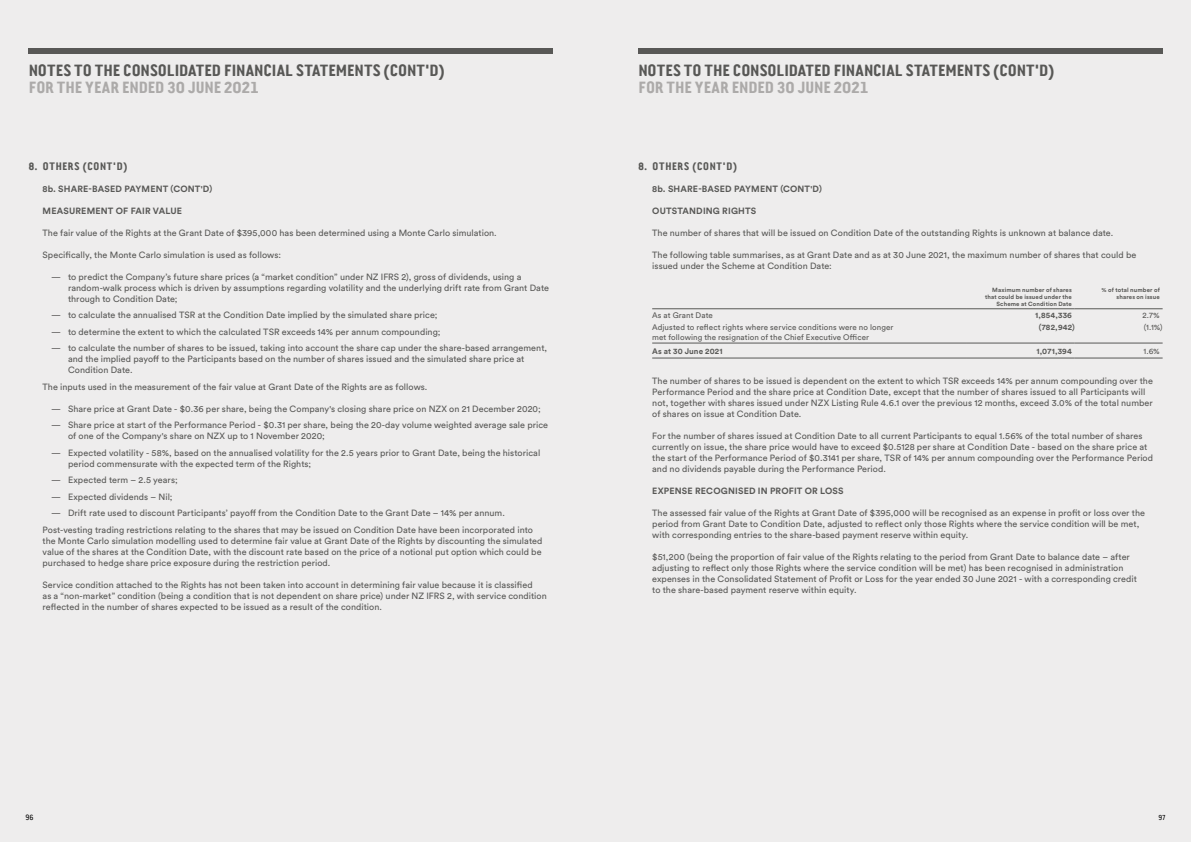
<style>
.page{position:relative;width:1191px;height:842px;background:#fff}
.page>*{position:absolute;margin:0;border:0;box-sizing:border-box;transform-origin:0 0}
.t1{font:700 16.5px "Van Condensed LF";letter-spacing:-.045em;color:#585856}
.t2{font:700 16.5px "Van Condensed LF";letter-spacing:-.045em;color:#acaaa9}
.t3{font:700 11px "Van Condensed LF";letter-spacing:.01em;color:#585856}
.t4{font:9px/11px "Circular Std";letter-spacing:.005em;color:#585856}
.t5{font:700 9px "Circular Std";letter-spacing:.02em;color:#585856}
.t6{font:8px/10px "Circular Std";letter-spacing:.01em;color:#585856}
.t7{font:700 8px "Circular Std";letter-spacing:.02em;color:#585856}
.t8{font:8px "Van Condensed LF";color:#000}
.t9{font:7.5px "Van Condensed LF";color:#000}
.t10{font:700 6px/7.2px "Circular Std";letter-spacing:.02em;color:#585856;text-align:right}
</style>
<div class="page">
<div style="left:595px;top:0;width:596px;height:842px;background:#eeeded"></div>
<div style="left:0;top:0;width:595px;height:842px;background:#eeeded"></div>
<div style="left:28px;top:48px;width:525px;height:6px;background:#585856"></div>
<div style="left:638px;top:48px;width:524px;height:6px;background:#585856"></div>
<hr style="left:652px;top:343px;width:315px;height:1px;background:#585856">
<hr style="left:967px;top:343px;width:107px;height:1px;background:#585856">
<hr style="left:1074px;top:343px;width:88px;height:1px;background:#585856">
<hr style="left:652px;top:357px;width:315px;height:1px;background:#585856">
<hr style="left:967px;top:357px;width:107px;height:1px;background:#585856">
<hr style="left:1074px;top:357px;width:88px;height:1px;background:#585856">
<hr style="left:967px;top:309px;width:107px;height:1px;background:#585856">
<hr style="left:1074px;top:309px;width:88px;height:1px;background:#585856">
<hr style="left:652px;top:309px;width:315px;height:1px;background:#585856">
<h1 class="t1" style="left:28px;top:60px;width:418px">NOTES TO THE CONSOLIDATED FINANCIAL STATEMENTS (CONT'D)</h1>
<h1 class="t2" style="left:28px;top:77px;width:232px">FOR THE YEAR ENDED 30 JUNE 2021</h1>
<p class="t3" style="left:28px;top:159px;width:101px">8. OTHERS (CONT'D)</p>
<p class="t5" style="left:43px;top:183px;width:171px">8b. SHARE-BASED PAYMENT (CONT'D)</p>
<p class="t5" style="left:43px;top:205px;width:141px">MEASUREMENT OF FAIR VALUE</p>
<p class="t4" style="left:43px;top:227px;width:456px">The fair value of the Rights at the Grant Date of $395,000 has been determined using a Monte Carlo simulation.</p>
<p class="t4" style="left:43px;top:249px;width:240px">Specifically, the Monte Carlo simulation is used as follows:</p>
<p class="t4" style="left:68px;top:271px;width:482px;text-indent:-17px">— to predict the Company’s future share prices (a “market condition” under NZ IFRS 2), gross of dividends, using a random-walk process which is driven by assumptions regarding volatility and the underlying drift rate from Grant Date through to Condition Date;</p>
<p class="t4" style="left:51px;top:309px;width:388px">— to calculate the annualised TSR at the Condition Date implied by the simulated share price;</p>
<p class="t4" style="left:51px;top:326px;width:391px">— to determine the extent to which the calculated TSR exceeds 14% per annum compounding;</p>
<p class="t4" style="left:68px;top:342px;width:480px;text-indent:-17px">— to calculate the number of shares to be issued, taking into account the share cap under the share-based arrangement, and the implied payoff to the Participants based on the number of shares issued and the simulated share price at<br>Condition Date.</p>
<p class="t4" style="left:43px;top:381px;width:386px">The inputs used in the measurement of the fair value at Grant Date of the Rights are as follows.</p>
<p class="t4" style="left:51px;top:403px;width:491px">— Share price at Grant Date - $0.36 per share, being the Company's closing share price on NZX on 21 December 2020;</p>
<p class="t4" style="left:68px;top:419px;width:481px;text-indent:-17px">— Share price at start of the Performance Period - $0.31 per share, being the 20-day volume weighted average sale price of one of the Company's share on NZX up to 1 November 2020;</p>
<p class="t4" style="left:68px;top:447px;width:474px;text-indent:-17px">— Expected volatility - 58%, based on the annualised volatility for the 2.5 years prior to Grant Date, being the historical period commensurate with the expected term of the Rights;</p>
<p class="t4" style="left:51px;top:474px;width:128px">— Expected term – 2.5 years;</p>
<p class="t4" style="left:51px;top:491px;width:123px">— Expected dividends – Nil;</p>
<p class="t4" style="left:43px;top:505px;width:492px;line-height:16.5px;text-indent:9px">— Drift rate used to discount Participants’ payoff from the Condition Date to the Grant Date – 14% per annum.<br>Post-vesting trading restrictions relating to the shares that may be issued on Condition Date have been incorporated into</p>
<p class="t4" style="left:43px;top:535px;width:501px;text-align:justify">the Monte Carlo simulation modelling used to determine fair value at Grant Date of the Rights by discounting the simulated value of the shares at the Condition Date, with the discount rate based on the price of a notional put option which could be purchased to hedge share price exposure during the restriction period.</p>
<p class="t4" style="left:43px;top:579px;width:506px">Service condition attached to the Rights has not been taken into account in determining fair value because it is classified<br>as a “non-market” condition (being a condition that is not dependent on share price) under NZ IFRS 2, with service condition reflected in the number of shares expected to be issued as a result of the condition.</p>
<h1 class="t1" style="left:638px;top:60px;width:418px">NOTES TO THE CONSOLIDATED FINANCIAL STATEMENTS (CONT'D)</h1>
<h1 class="t2" style="left:638px;top:77px;width:232px">FOR THE YEAR ENDED 30 JUNE 2021</h1>
<p class="t3" style="left:638px;top:159px;width:101px">8. OTHERS (CONT'D)</p>
<p class="t5" style="left:652px;top:183px;width:171px">8b. SHARE-BASED PAYMENT (CONT'D)</p>
<p class="t5" style="left:652px;top:205px;width:106px">OUTSTANDING RIGHTS</p>
<p class="t4" style="left:652px;top:227px;width:462px">The number of shares that will be issued on Condition Date of the outstanding Rights is unknown at balance date.</p>
<p class="t4" style="left:652px;top:249px;width:486px">The following table summarises, as at Grant Date and as at 30 June 2021, the maximum number of shares that could be issued under the Scheme at Condition Date:</p>
<p class="t10" style="left:985px;top:286px;width:88px">Maximum number of shares that could be issued under the<br>Scheme at Condition Date</p>
<p class="t10" style="left:1101px;top:286px;width:60px">% of total number of shares on issue</p>
<p class="t6" style="left:652px;top:310px;width:62px">As at Grant Date</p>
<p class="t7" style="left:1035px;top:310px;width:38px">1,854,336</p>
<p class="t6" style="left:1142px;top:310px;width:19px">2.7%</p>
<p class="t6" style="left:652px;top:322px;width:243px">Adjusted to reflect rights where service conditions were no longer met following the resignation of the Chief Executive Officer</p>
<p class="t7" style="left:1039px;top:322px;width:37px">(782,942)</p>
<p class="t6" style="left:1143px;top:322px;width:20px">(1.1%)</p>
<p class="t7" style="left:652px;top:346px;width:72px">As at 30 June 2021</p>
<p class="t7" style="left:1036px;top:346px;width:37px">1,071,394</p>
<p class="t6" style="left:1143px;top:346px;width:18px">1.6%</p>
<p class="t4" style="left:652px;top:375px;width:502px">The number of shares to be issued is dependent on the extent to which TSR exceeds 14% per annum compounding over the Performance Period and the share price at Condition Date, except that the number of shares issued to all Participants will not, together with shares issued under NZX Listing Rule 4.6.1 over the previous 12 months, exceed 3.0% of the total number of shares on issue at Condition Date.</p>
<p class="t4" style="left:652px;top:430px;width:502px">For the number of shares issued at Condition Date to all current Participants to equal 1.56% of the total number of shares currently on issue, the share price would have to exceed $0.5128 per share at Condition Date - based on the share price at the start of the Performance Period of $0.3141 per share, TSR of 14% per annum compounding over the Performance Period and no dividends payable during the Performance Period.</p>
<p class="t5" style="left:652px;top:485px;width:193px">EXPENSE RECOGNISED IN PROFIT OR LOSS</p>
<p class="t4" style="left:652px;top:507px;width:494px">The assessed fair value of the Rights at Grant Date of $395,000 will be recognised as an expense in profit or loss over the period from Grant Date to Condition Date, adjusted to reflect only those Rights where the service condition will be met, with corresponding entries to the share-based payment reserve within equity.</p>
<p class="t4" style="left:652px;top:551px;width:486px">$51,200 (being the proportion of fair value of the Rights relating to the period from Grant Date to balance date – after adjusting to reflect only those Rights where the service condition will be met) has been recognised in administration expenses in the Consolidated Statement of Profit or Loss for the year ended 30 June 2021 - with a corresponding credit to the share-based payment reserve within equity.</p>
<p class="t8" style="left:26px;top:812px;width:10px">96</p>
<p class="t9" style="left:1158px;top:812px;width:9px">97</p>
</div>
